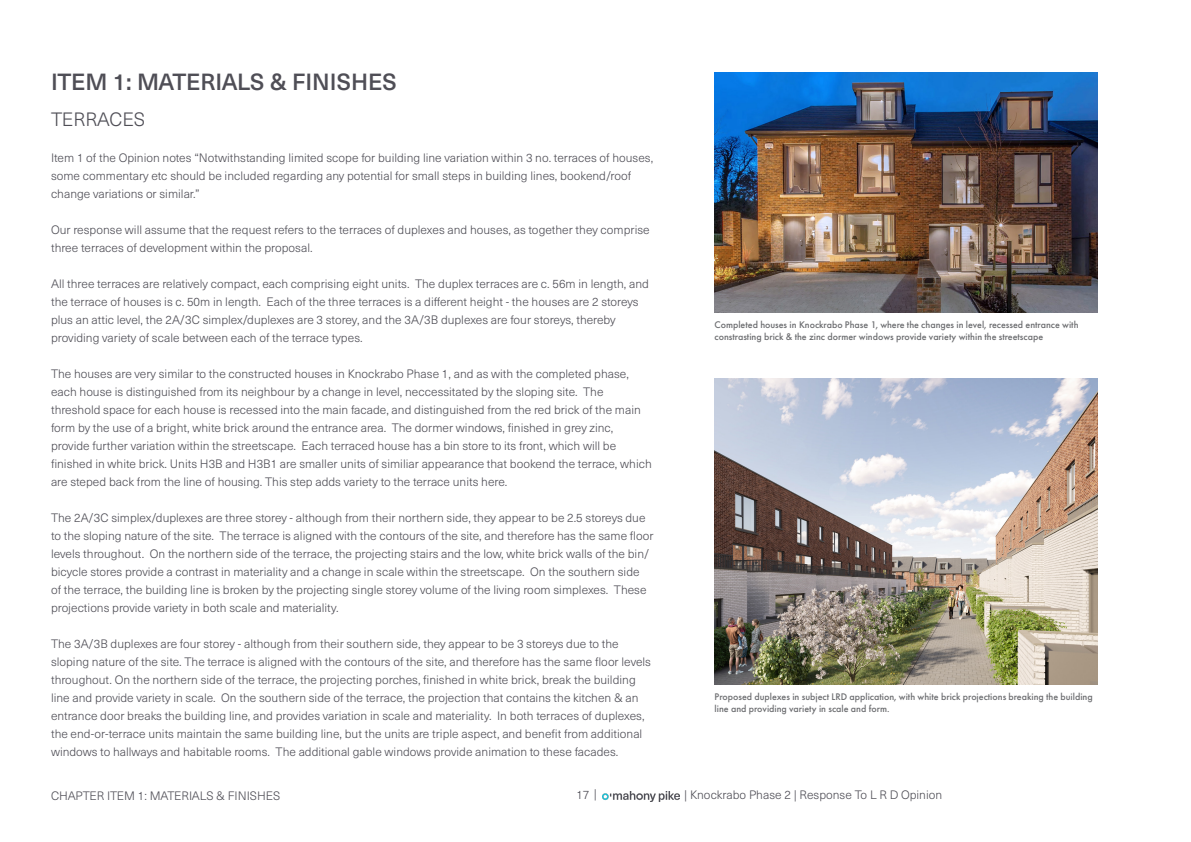
<style>
.page{position:relative;width:1191px;height:842px;background:#fff}
.page>*{position:absolute;margin:0;border:0;box-sizing:border-box;transform-origin:0 0}
.OMP_Headings_-_Page_Main{font:500 23px "Neue Haas Unica W1 G";color:#4f4e56}
.OMP_Headings_-_Secondary{font:300 19px "Neue Haas Unica W1 G";color:#4f4e56}
.OMP_Body_of_text_-_Left_aligned{font:300 12px/18px "Neue Haas Unica W1 G";color:#4f4e56}
.OMP_Image_title_-_Left_alined{font:500 10px/12px "Futura PT";color:#6c6d70}
</style>
<div class="page">
<img style="left:602px;top:791px;width:77px;height:11px">
<img style="left:714px;top:378px;width:383px;height:306px">
<img style="left:714px;top:72px;width:383px;height:240px">
<p class="OMP_Headings_-_Page_Main" style="left:51px;top:65px;width:347px">ITEM 1: MATERIALS &amp; FINISHES</p>
<p class="OMP_Headings_-_Secondary" style="left:51px;top:105px;width:96px">TERRACES</p>
<p class="OMP_Body_of_text_-_Left_aligned" style="left:51px;top:148px;width:603px">Item 1 of the Opinion notes “Notwithstanding limited scope for building line variation within 3 no. terraces of houses, some commentary etc should be included regarding any potential for small steps in building lines, bookend/roof change variations or similar.”</p>
<p class="OMP_Body_of_text_-_Left_aligned" style="left:51px;top:220px;width:600px">Our response will assume that the request refers to the terraces of duplexes and houses, as together they comprise three terraces of development within the proposal.</p>
<p class="OMP_Body_of_text_-_Left_aligned" style="left:51px;top:274px;width:599px">All three terraces are relatively compact, each comprising eight units. The duplex terraces are c. 56m in length, and the terrace of houses is c. 50m in length. Each of the three terraces is a different height - the houses are 2 storeys plus an attic level, the 2A/3C simplex/duplexes are 3 storey, and the 3A/3B duplexes are four storeys, thereby providing variety of scale between each of the terrace types.</p>
<p class="OMP_Body_of_text_-_Left_aligned" style="left:51px;top:364px;width:602px">The houses are very similar to the constructed houses in Knockrabo Phase 1, and as with the completed phase, each house is distinguished from its neighbour by a change in level, neccessitated by the sloping site. The threshold space for each house is recessed into the main facade, and distinguished from the red brick of the main form by the use of a bright, white brick around the entrance area. The dormer windows, finished in grey zinc, provide further variation within the streetscape. Each terraced house has a bin store to its front, which will be finished in white brick. Units H3B and H3B1 are smaller units of similiar appearance that bookend the terrace, which are steped back from the line of housing. This step adds variety to the terrace units here.</p>
<p class="OMP_Body_of_text_-_Left_aligned" style="left:51px;top:508px;width:604px">The 2A/3C simplex/duplexes are three storey - although from their northern side, they appear to be 2.5 storeys due to the sloping nature of the site. The terrace is aligned with the contours of the site, and therefore has the same floor levels throughout. On the northern side of the terrace, the projecting stairs and the low, white brick walls of the bin/ bicycle stores provide a contrast in materiality and a change in scale within the streetscape. On the southern side<br>of the terrace, the building line is broken by the projecting single storey volume of the living room simplexes. These projections provide variety in both scale and materiality.</p>
<p class="OMP_Body_of_text_-_Left_aligned" style="left:51px;top:634px;width:601px">The 3A/3B duplexes are four storey - although from their southern side, they appear to be 3 storeys due to the sloping nature of the site. The terrace is aligned with the contours of the site, and therefore has the same floor levels throughout. On the northern side of the terrace, the projecting porches, finished in white brick, break the building line and provide variety in scale. On the southern side of the terrace, the projection that contains the kitchen &amp; an entrance door breaks the building line, and provides variation in scale and materiality. In both terraces of duplexes, the end-or-terrace units maintain the same building line, but the units are triple aspect, and benefit from additional windows to hallways and habitable rooms. The additional gable windows provide animation to these facades.</p>
<p class="OMP_Image_title_-_Left_alined" style="left:714px;top:319px;width:365px">Completed houses in Knockrabo Phase 1, where the changes in level, recessed entrance with constrasting brick &amp; the zinc dormer windows provide variety within the streetscape</p>
<p class="OMP_Image_title_-_Left_alined" style="left:714px;top:691px;width:380px">Proposed duplexes in subject LRD application, with white brick projections breaking the building line and providing variety in scale and form.</p>
<p class="OMP_Body_of_text_-_Left_aligned" style="left:51px;top:786px;width:231px">CHAPTER ITEM 1: MATERIALS &amp; FINISHES</p>
<p class="OMP_Body_of_text_-_Left_aligned" style="left:576px;top:786px;width:22px">17 |</p>
<p class="OMP_Body_of_text_-_Left_aligned" style="left:684px;top:786px;width:259px">| Knockrabo Phase 2 | Response To L R D Opinion</p>
</div>
